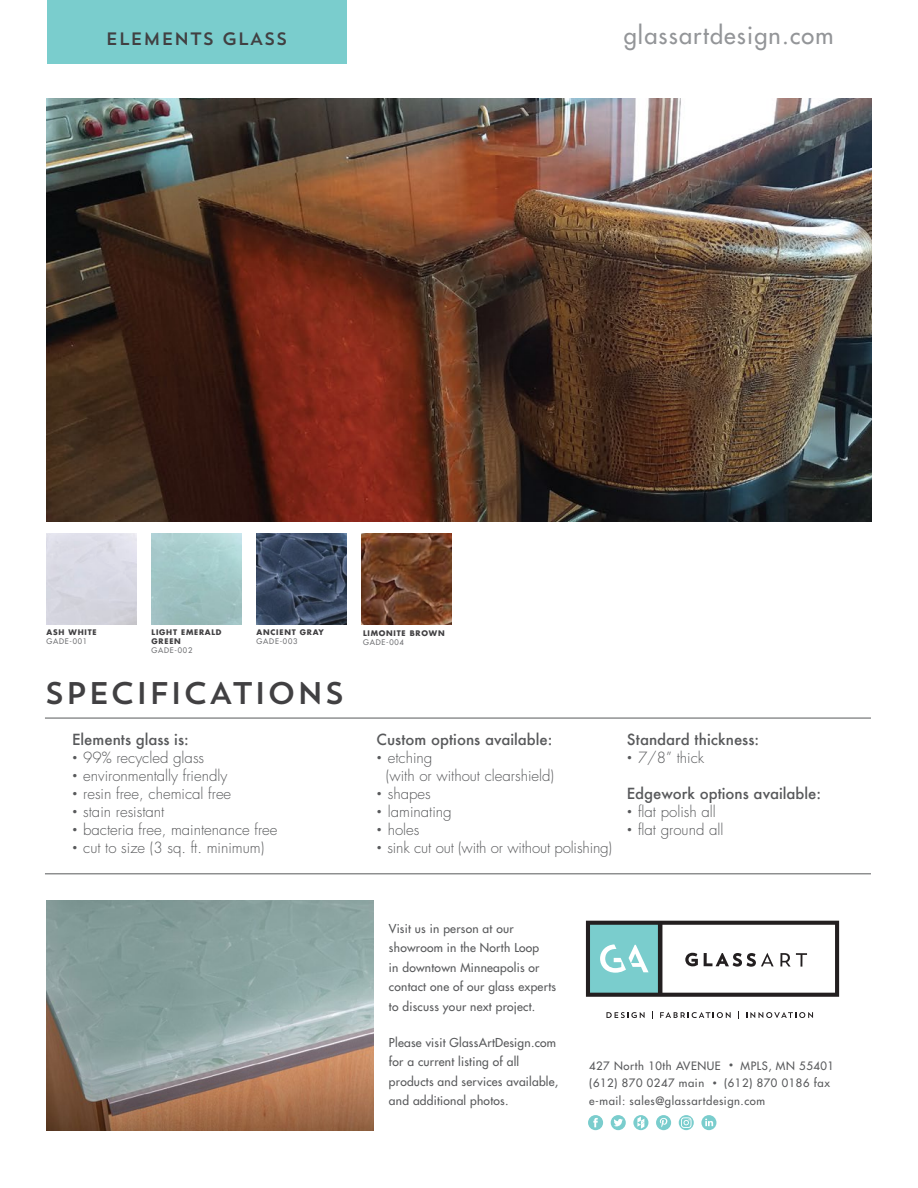
<style>
.page{position:relative;width:918px;height:1188px;background:#fff}
.page>*{position:absolute;margin:0;border:0;box-sizing:border-box;transform-origin:0 0}
.t1{font:31.2px "Trend Sans One";color:#414042}
.t2{font:23.55px "Futura";letter-spacing:.05em;color:#939598}
.t3{font:17.85px "Trend Sans One";color:#414042}
.t4{font:300 15px/18px "Futura";color:#58595b}
.t5{font:500 15px "Futura";color:#58595b}
.t6{font:12px/19.5px "Futura";letter-spacing:.02em;color:#58595b}
.t7{font:11.25px/17.7px "Futura";letter-spacing:.05em;color:#58595b}
.t8{font:700 7.5px/9px "Futura";letter-spacing:.1em;color:#414042}
.t9{font:7.5px "Futura";letter-spacing:.1em;color:#6d6e71}
.s1{font-size:9px}
.s2{font-size:8.1px}
</style>
<div class="page">
<img style="left:361px;top:533px;width:91px;height:91px">
<img style="left:256px;top:533px;width:91px;height:91px">
<hr style="left:45px;top:718px;width:826px;height:1px;background:#58595b">
<hr style="left:45px;top:874px;width:826px;height:1px;background:#58595b">
<svg style="left:586px;top:921px;width:253px;height:76px"></svg>
<svg style="left:606px;top:1012px;width:39px;height:6px"></svg>
<svg style="left:660px;top:1012px;width:71px;height:6px"></svg>
<svg style="left:746px;top:1012px;width:67px;height:6px"></svg>
<img style="left:46px;top:98px;width:826px;height:424px">
<div style="left:47px;top:0;width:300px;height:64px;background:#7acdcd"></div>
<svg style="left:679px;top:1115px;width:15px;height:15px"></svg>
<svg style="left:588px;top:1115px;width:15px;height:15px"></svg>
<svg style="left:611px;top:1115px;width:15px;height:15px"></svg>
<svg style="left:656px;top:1115px;width:15px;height:15px"></svg>
<svg style="left:633px;top:1115px;width:15px;height:15px"></svg>
<svg style="left:701px;top:1115px;width:15px;height:15px"></svg>
<img style="left:47px;top:901px;width:327px;height:230px">
<p class="t3" style="left:106px;top:27px;width:184px">ELEMENTS GLASS</p>
<h2 class="t2" style="left:624px;top:20px;width:211px">glassartdesign.com</h2>
<p class="t8" style="left:47px;top:628px;width:52px">ASH WHITE</p>
<p class="t9" style="left:47px;top:637px;width:42px">GADE-001</p>
<p class="t8" style="left:152px;top:628px;width:72px">LIGHT EMERALD<br>GREEN</p>
<p class="t9" style="left:152px;top:646px;width:42px">GADE-002</p>
<p class="t8" style="left:257px;top:628px;width:69px">ANCIENT GRAY</p>
<p class="t9" style="left:257px;top:637px;width:42px">GADE-003</p>
<p class="t8" style="left:363px;top:628px;width:83px">LIMONITE BROWN</p>
<p class="t9" style="left:363px;top:637px;width:42px">GADE-004</p>
<h1 class="t1" style="left:44px;top:673px;width:302px">SPECIFICATIONS</h1>
<p class="t5" style="left:72px;top:729px;width:118px">Elements glass is:</p>
<p class="t4" style="left:72px;top:748px;width:134px"><span class="s1">•</span> 99% recycled glass</p>
<p class="t4" style="left:72px;top:766px;width:157px"><span class="s1">•</span> environmentally friendly</p>
<p class="t4" style="left:72px;top:784px;width:161px"><span class="s1">•</span> resin free, chemical free</p>
<p class="t4" style="left:72px;top:802px;width:94px"><span class="s1">•</span> stain resistant</p>
<p class="t4" style="left:72px;top:820px;width:207px"><span class="s1">•</span> bacteria free, maintenance free</p>
<p class="t4" style="left:72px;top:838px;width:194px"><span class="s1">•</span> cut to size (3 sq. ft. minimum)</p>
<p class="t5" style="left:377px;top:729px;width:177px">Custom options available:</p>
<p class="t4" style="left:386px;top:748px;width:170px;text-indent:-9px"><span class="s1">•</span> etching<br>(with or without clearshield)</p>
<p class="t4" style="left:377px;top:784px;width:56px"><span class="s1">•</span> shapes</p>
<p class="t4" style="left:377px;top:802px;width:77px"><span class="s1">•</span> laminating</p>
<p class="t4" style="left:377px;top:820px;width:44px"><span class="s1">•</span> holes</p>
<p class="t4" style="left:377px;top:838px;width:237px"><span class="s1">•</span> sink cut out (with or without polishing)</p>
<p class="t5" style="left:627px;top:729px;width:134px">Standard thickness:</p>
<p class="t4" style="left:627px;top:748px;width:79px"><span class="s1">•</span> 7/8” thick</p>
<p class="t5" style="left:627px;top:783px;width:196px">Edgework options available:</p>
<p class="t4" style="left:627px;top:802px;width:91px"><span class="s1">•</span> flat polish all</p>
<p class="t4" style="left:627px;top:820px;width:98px"><span class="s1">•</span> flat ground all</p>
<p class="t6" style="left:389px;top:919px;width:169px">Visit us in person at our showroom in the North Loop<br>in downtown Minneapolis or contact one of our glass experts to discuss your next project.</p>
<p class="t6" style="left:389px;top:1033px;width:171px">Please visit GlassArtDesign.com for a current listing of all products and services available, and additional photos.</p>
<p class="t7" style="left:589px;top:1057px;width:246px">427 North 10th AVENUE <span class="s2">•</span> MPLS, MN 55401 (612) 870 0247 main <span class="s2">•</span> (612) 870 0186 fax e-mail: sales@glassartdesign.com</p>
</div>
